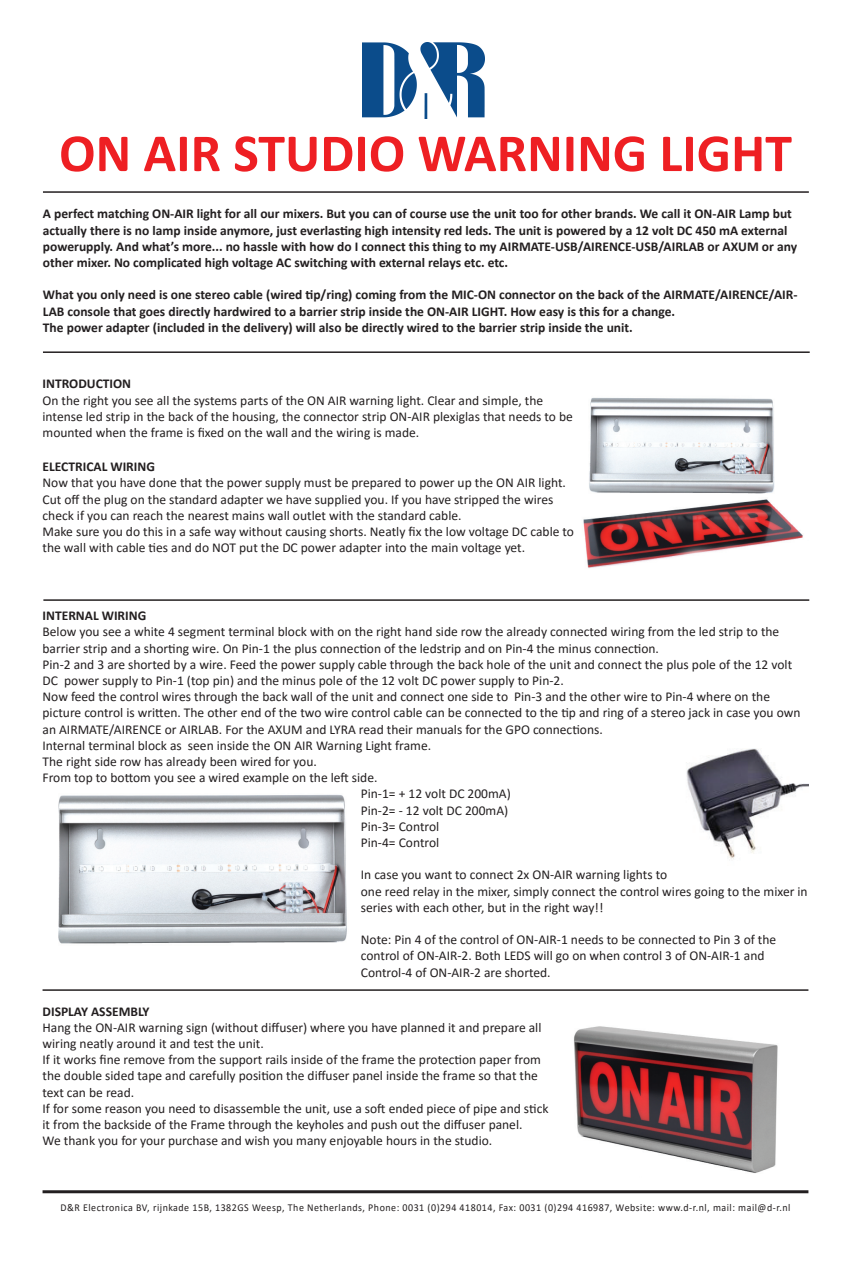
<style>
.page{position:relative;width:851px;height:1263px;background:#fff}
.page>*{position:absolute;margin:0;border:0;box-sizing:border-box;transform-origin:0 0}
.t1{font:700 54px "Calibri";color:#ee1f23}
.t2{font:13.5px/16.2px "Calibri";color:#231f20}
.t3{font:700 13.5px/16.2px "Calibri";color:#231f20}
.t4{font:10.5px "Calibri";letter-spacing:.05em;color:#231f20;scale:.95 1}
</style>
<div class="page">
<img style="left:362px;top:43px;width:122px;height:75px">
<hr style="left:43px;top:1190px;width:765px;height:3px;background:#231f20">
<hr style="left:43px;top:191px;width:765px;height:2px;background:#231f20">
<hr style="left:43px;top:599px;width:766px;height:2px;background:#231f20">
<hr style="left:43px;top:989px;width:765px;height:2px;background:#231f20">
<hr style="left:43px;top:351px;width:766px;height:2px;background:#231f20">
<img style="left:574px;top:1026px;width:204px;height:147px">
<img style="left:583px;top:397px;width:220px;height:171px">
<img style="left:58px;top:794px;width:289px;height:150px">
<img style="left:686px;top:748px;width:122px;height:111px">
<h1 class="t1" style="left:59px;top:115px;width:734px">ON AIR STUDIO WARNING LIGHT</h1>
<p class="t3" style="left:43px;top:205px;width:755px">A perfect matching ON-AIR light for all our mixers. But you can of course use the unit too for other brands. We call it ON-AIR Lamp but actually there is no lamp inside anymore, just everlasting high intensity red leds. The unit is powered by a 12 volt DC 450 mA external powerupply. And what’s more... no hassle with how do I connect this thing to my AIRMATE-USB/AIRENCE-USB/AIRLAB or AXUM or any other mixer. No complicated high voltage AC switching with external relays etc. etc.</p>
<p class="t3" style="left:43px;top:286px;width:756px">What you only need is one stereo cable (wired tip/ring) coming from the MIC-ON connector on the back of the AIRMATE/AIRENCE/AIR-<br>LAB console that goes directly hardwired to a barrier strip inside the ON-AIR LIGHT. How easy is this for a change.<br>The power adapter (included in the delivery) will also be directly wired to the barrier strip inside the unit.</p>
<p class="t3" style="left:43px;top:375px;width:90px">INTRODUCTION</p>
<p class="t2" style="left:43px;top:392px;width:532px">On the right you see all the systems parts of the ON AIR warning light. Clear and simple, the intense led strip in the back of the housing, the connector strip ON-AIR plexiglas that needs to be mounted when the frame is fixed on the wall and the wiring is made.</p>
<p class="t3" style="left:43px;top:458px;width:114px">ELECTRICAL WIRING</p>
<p class="t2" style="left:43px;top:474px;width:533px">Now that you have done that the power supply must be prepared to power up the ON AIR light.<br>Cut off the plug on the standard adapter we have supplied you. If you have stripped the wires check if you can reach the nearest mains wall outlet with the standard cable.<br>Make sure you do this in a safe way without causing shorts. Neatly fix the low voltage DC cable to the wall with cable ties and do NOT put the DC power adapter into the main voltage yet.</p>
<p class="t3" style="left:43px;top:607px;width:105px">INTERNAL WIRING</p>
<p class="t2" style="left:43px;top:623px;width:738px">Below you see a white 4 segment terminal block with on the right hand side row the already connected wiring from the led strip to the</p>
<p class="t2" style="left:43px;top:639px;width:617px">barrier strip and a shorting wire. On Pin-1 the plus connection of the ledstrip and on Pin-4 the minus connection.</p>
<p class="t2" style="left:43px;top:656px;width:751px">Pin-2 and 3 are shorted by a wire. Feed the power supply cable through the back hole of the unit and connect the plus pole of the 12 volt</p>
<p class="t2" style="left:43px;top:672px;width:522px">DC power supply to Pin-1 (top pin) and the minus pole of the 12 volt DC power supply to Pin-2.</p>
<p class="t2" style="left:43px;top:688px;width:728px">Now feed the control wires through the back wall of the unit and connect one side to Pin-3 and the other wire to Pin-4 where on the</p>
<p class="t2" style="left:43px;top:704px;width:759px">picture control is written. The other end of the two wire control cable can be connected to the tip and ring of a stereo jack in case you own</p>
<p class="t2" style="left:43px;top:720px;width:561px">an AIRMATE/AIRENCE or AIRLAB. For the AXUM and LYRA read their manuals for the GPO connections.</p>
<p class="t2" style="left:43px;top:737px;width:390px">Internal terminal block as seen inside the ON AIR Warning Light frame.</p>
<p class="t2" style="left:43px;top:753px;width:276px">The right side row has already been wired for you.</p>
<p class="t2" style="left:43px;top:769px;width:336px">From top to bottom you see a wired example on the left side.</p>
<p class="t2" style="left:361px;top:785px;width:151px">Pin-1= + 12 volt DC 200mA)</p>
<p class="t2" style="left:361px;top:801px;width:149px">Pin-2= - 12 volt DC 200mA)</p>
<p class="t2" style="left:361px;top:818px;width:80px">Pin-3= Control</p>
<p class="t2" style="left:361px;top:834px;width:80px">Pin-4= Control</p>
<p class="t2" style="left:361px;top:866px;width:448px">In case you want to connect 2x ON-AIR warning lights to<br>one reed relay in the mixer, simply connect the control wires going to the mixer in series with each other, but in the right way!!</p>
<p class="t2" style="left:361px;top:931px;width:417px">Note: Pin 4 of the control of ON-AIR-1 needs to be connected to Pin 3 of the control of ON-AIR-2. Both LEDS will go on when control 3 of ON-AIR-1 and<br>Control-4 of ON-AIR-2 are shorted.</p>
<p class="t3" style="left:43px;top:1003px;width:108px">DISPLAY ASSEMBLY</p>
<p class="t2" style="left:43px;top:1019px;width:507px">Hang the ON-AIR warning sign (without diffuser) where you have planned it and prepare all wiring neatly around it and test the unit.<br>If it works fine remove from the support rails inside of the frame the protection paper from the double sided tape and carefully position the diffuser panel inside the frame so that the text can be read.<br>If for some reason you need to disassemble the unit, use a soft ended piece of pipe and stick it from the backside of the Frame through the keyholes and push out the diffuser panel.<br>We thank you for your purchase and wish you many enjoyable hours in the studio.</p>
<p class="t4" style="left:61px;top:1200px;width:769px">D&amp;R Electronica BV, rijnkade 15B, 1382GS Weesp, The Netherlands, Phone: 0031 (0)294 418014, Fax: 0031 (0)294 416987, Website: www.d-r.nl, mail: mail@d-r.nl</p>
</div>
